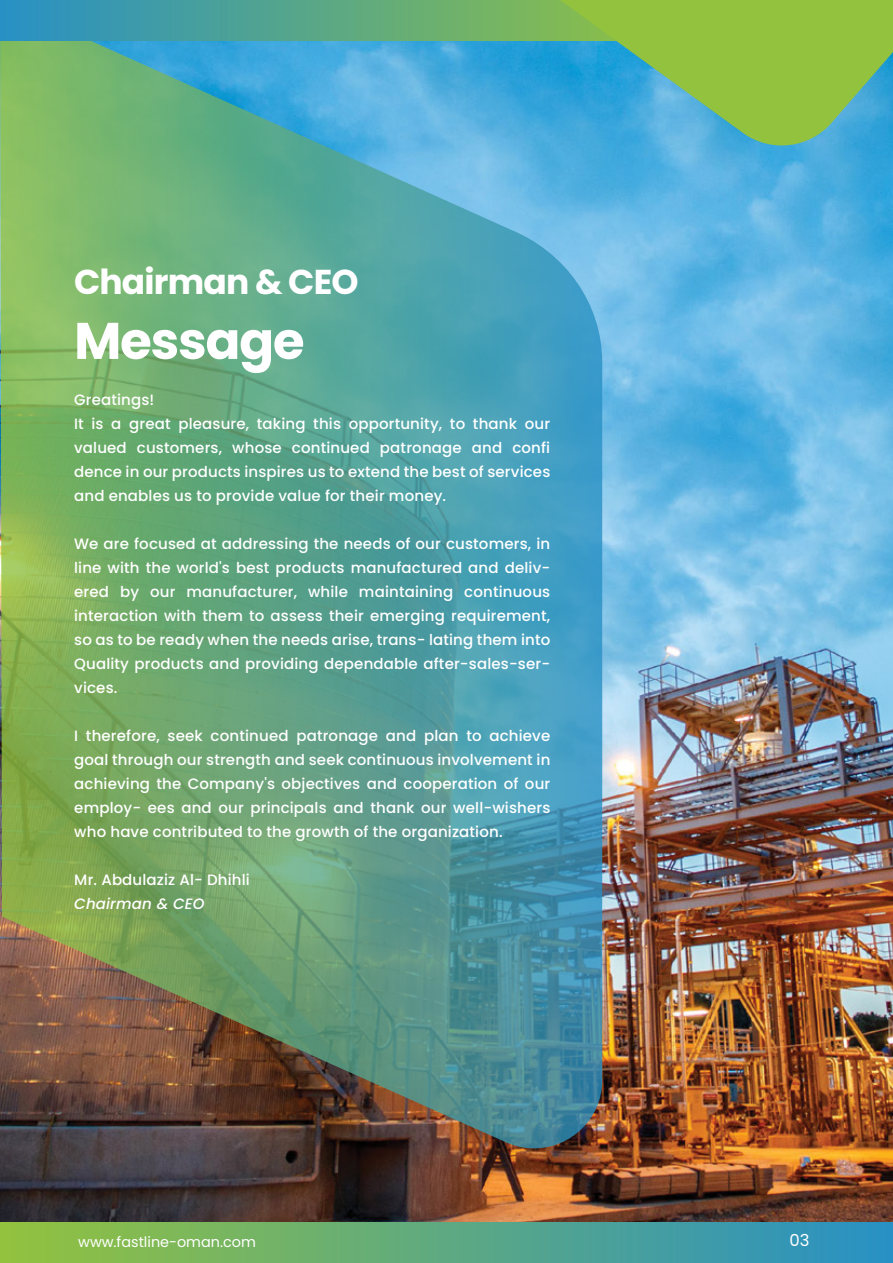
<style>
.page{position:relative;width:893px;height:1263px;background:#fff}
.page>*{position:absolute;margin:0;border:0;box-sizing:border-box;transform-origin:0 0}
.t1{font:700 51.45px "Poppins";letter-spacing:-.025em;color:#fff}
.t2{font:700 34.5px "Poppins";letter-spacing:-.025em;color:#fff}
.t3{font:16.5px "Poppins";color:#fff}
.t4{font:500 15px/24px "Poppins";letter-spacing:.01em;color:#fff;text-align:justify}
.t5{font:italic 500 15px "Poppins";letter-spacing:.01em;color:#fff}
.t6{font:14.4px "Poppins";color:#fff}
</style>
<div class="page">
<img style="left:0;top:153px;width:893px;height:1069px">
<div style="left:0;top:1222px;width:893px;height:41px;background:linear-gradient(to right,#93c23e,#2890c5)"></div>
<img style="left:0;top:40px;width:602px;height:1108px">
<svg style="left:0;top:0;width:560px;height:40px;background:#53a48e"></svg>
<svg style="left:560px;top:0;width:333px;height:153px;background:#71b77c"></svg>
<h2 class="t2" style="left:74px;top:262px;width:286px">Chairman &amp; CEO</h2>
<h1 class="t1" style="left:74px;top:311px;width:232px">Message</h1>
<p class="t4" style="left:74px;top:387px;width:478px;text-align:left">Greatings!<br>It is a great pleasure, taking this opportunity, to thank our valued customers, whose continued patronage and confi dence in our products inspires us to extend the best of services and enables us to provide value for their money.</p>
<p class="t4" style="left:74px;top:531px;width:478px">We are focused at addressing the needs of our customers, in line with the world's best products manufactured and deliv&shy;ered by our manufacturer, while maintaining continuous interaction with them to assess their emerging requirement, so as to be ready when the needs arise, trans- lating them into Quality products and providing dependable after-sales-ser&shy;vices.</p>
<p class="t4" style="left:74px;top:723px;width:478px">I therefore, seek continued patronage and plan to achieve goal through our strength and seek continuous involvement in achieving the Company's objectives and cooperation of our employ- ees and our principals and thank our well-wishers who have contributed to the growth of the organization.</p>
<p class="t4" style="left:74px;top:867px;width:177px">Mr. Abdulaziz Al- Dhihli</p>
<p class="t5" style="left:74px;top:895px;width:132px">Chairman &amp; CEO</p>
<p class="t6" style="left:78px;top:1233px;width:179px">www.fastline-oman.com</p>
<p class="t3" style="left:789px;top:1231px;width:22px">03</p>
</div>
